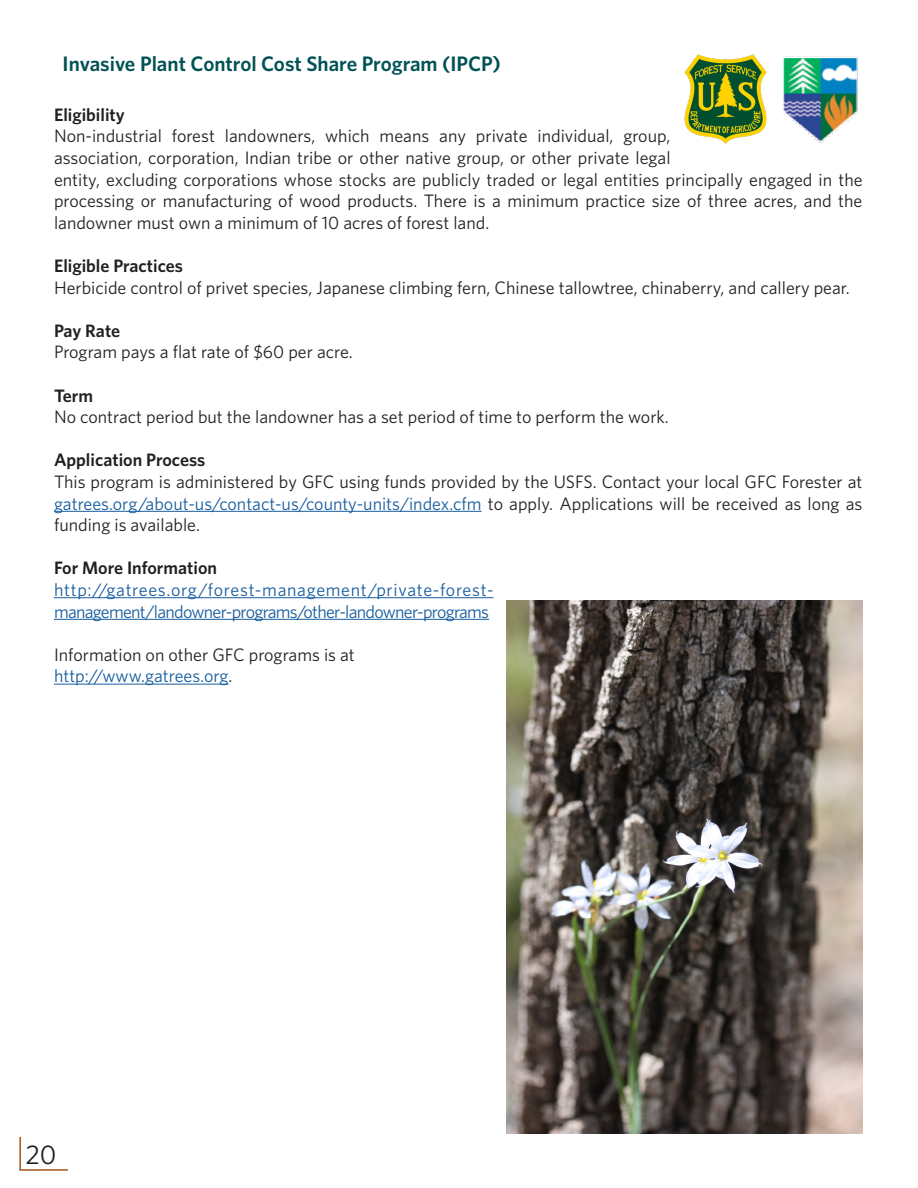
<style>
.page{position:relative;width:918px;height:1188px;background:#fff}
.page>*{position:absolute;margin:0;border:0;box-sizing:border-box;transform-origin:0 0}
.t1{font:27px "Whitney";color:#231f20}
.Header_2{font:600 21px "Whitney";color:#025155}
.t2{font:18px/21.6px "Whitney";color:#231f20}
.t3{font:18px/21.6px "Whitney";letter-spacing:-.04em;color:#175d9e}
.t4{font:600 18px "Whitney";color:#231f20}
.t5{font:18px "Whitney";letter-spacing:-.005em;color:#175d9e}
.s1{color:#175d9e}
.s2{color:#231f20}
</style>
<div class="page">
<hr style="left:19px;top:1169px;width:49px;height:2px;background:#a1561c">
<hr style="left:19px;top:1137px;width:2px;height:33px;background:#a1561c">
<hr style="left:54px;top:511px;width:428px;height:1px;background:#175d9e">
<hr style="left:54px;top:597px;width:440px;height:1px;background:#175d9e">
<hr style="left:54px;top:619px;width:435px;height:1px;background:#175d9e">
<hr style="left:54px;top:684px;width:175px;height:1px;background:#175d9e">
<img style="left:507px;top:600px;width:355px;height:534px">
<img style="left:783px;top:56px;width:75px;height:87px">
<img style="left:684px;top:54px;width:82px;height:89px">
<p class="Header_2" style="left:63px;top:50px;width:440px">Invasive Plant Control Cost Share Program (IPCP)</p>
<p class="t4" style="left:54px;top:102px;width:72px">Eligibility</p>
<p class="t2" style="left:54px;top:125px;width:810px">Non-industrial forest landowners, which means any private individual, group,<br>association, corporation, Indian tribe or other native group, or other private legal<br>entity, excluding corporations whose stocks are publicly traded or legal entities principally engaged in the processing or manufacturing of wood products. There is a minimum practice size of three acres, and the landowner must own a minimum of 10 acres of forest land.</p>
<p class="t4" style="left:54px;top:254px;width:131px">Eligible Practices</p>
<p class="t2" style="left:54px;top:276px;width:797px">Herbicide control of privet species, Japanese climbing fern, Chinese tallowtree, chinaberry, and callery pear.</p>
<p class="t4" style="left:54px;top:318px;width:68px">Pay Rate</p>
<p class="t2" style="left:54px;top:341px;width:300px">Program pays a flat rate of $60 per acre.</p>
<p class="t4" style="left:54px;top:383px;width:41px">Term</p>
<p class="t2" style="left:54px;top:406px;width:616px">No contract period but the landowner has a set period of time to perform the work.</p>
<p class="t4" style="left:54px;top:448px;width:153px">Application Process</p>
<p class="t2" style="left:54px;top:470px;width:810px;text-align:justify">This program is administered by GFC using funds provided by the USFS. Contact your local GFC Forester at <span class="s1">gatrees.org/about-us/contact-us/county-units/index.cfm</span> to apply. Applications will be received as long as funding is available.</p>
<p class="t4" style="left:54px;top:556px;width:165px">For More Information</p>
<p class="t3" style="left:54px;top:578px;width:441px">http://gatrees.org/forest-management/private-forest&shy;management/landowner-programs/other-landowner-programs</p>
<p class="t2" style="left:54px;top:643px;width:302px">Information on other GFC programs is at</p>
<p class="t5" style="left:54px;top:664px;width:180px">http://www.gatrees.org<span class="s2">.</span></p>
<h1 class="t1" style="left:26px;top:1137px;width:33px">20</h1>
</div>
